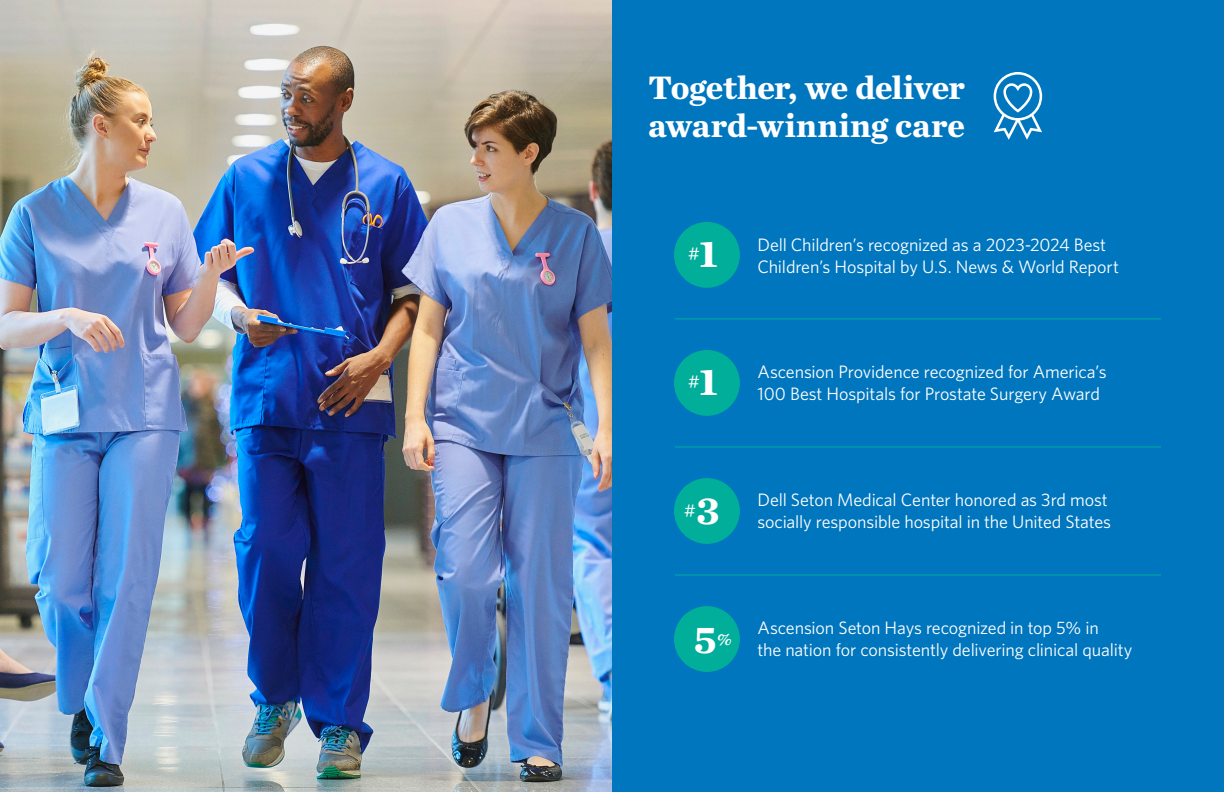
<style>
.page{position:relative;width:1224px;height:792px;background:#fff}
.page>*{position:absolute;margin:0;border:0;box-sizing:border-box;transform-origin:0 0}
.Inside_Headline{font:700 40px "Chronicle Text G1";color:#fff}
.Inside_Headline-2{font:700 34px "Chronicle Text G1";letter-spacing:-.01em;color:#fff}
.Call_Out_Body_Copy{font:18px/22px "Whitney";letter-spacing:-.01em;color:#fff}
.Inside_Headline-3{font:18px/22px "Whitney";letter-spacing:-.01em;color:#fff}
.Inside_Headline-4{font:700 17px "Chronicle Text G1";color:#fff}
</style>
<div class="page">
<img style="left:0;top:0;width:612px;height:792px">
<div style="left:612px;top:0;width:612px;height:792px;background:#0076be"></div>
<svg style="left:994px;top:72px;width:48px;height:68px"></svg>
<hr style="left:675px;top:319px;width:486px;height:1px;background:#00ae9a">
<hr style="left:675px;top:447px;width:486px;height:1px;background:#00ae9a">
<hr style="left:675px;top:575px;width:486px;height:1px;background:#00ae9a">
<div style="left:674px;top:222px;width:66px;height:66px;background:#00ae9a;border-radius:50%"></div>
<div style="left:674px;top:350px;width:66px;height:66px;background:#00ae9a;border-radius:50%"></div>
<div style="left:674px;top:478px;width:66px;height:66px;background:#00ae9a;border-radius:50%"></div>
<div style="left:674px;top:606px;width:66px;height:66px;background:#00ae9a;border-radius:50%"></div>
<p class="Inside_Headline-2" style="left:648px;top:60px;width:318px">Together, we deliver</p>
<p class="Inside_Headline-2" style="left:648px;top:98px;width:319px">award-winning care</p>
<p class="Inside_Headline-4" style="left:688px;top:239px;width:13px">#</p>
<p class="Inside_Headline" style="left:699px;top:221px;width:20px">1</p>
<p class="Inside_Headline-3" style="left:757px;top:234px;width:363px">Dell Children’s recognized as a 2023-2024 Best<br>Children’s Hospital by U.S. News &amp; World Report</p>
<p class="Inside_Headline-4" style="left:688px;top:368px;width:13px">#</p>
<p class="Inside_Headline" style="left:699px;top:349px;width:20px">1</p>
<p class="Call_Out_Body_Copy" style="left:757px;top:360px;width:351px">Ascension Providence recognized for America’s<br>100 Best Hospitals for Prostate Surgery Award</p>
<p class="Inside_Headline-4" style="left:684px;top:497px;width:13px">#</p>
<p class="Inside_Headline" style="left:696px;top:478px;width:25px">3</p>
<p class="Call_Out_Body_Copy" style="left:757px;top:488px;width:355px">Dell Seton Medical Center honored as 3rd most socially responsible hospital in the United States</p>
<p class="Inside_Headline" style="left:694px;top:607px;width:24px">5</p>
<p class="Inside_Headline-4" style="left:717px;top:626px;width:16px">%</p>
<p class="Call_Out_Body_Copy" style="left:757px;top:616px;width:376px">Ascension Seton Hays recognized in top 5% in<br>the nation for consistently delivering clinical quality</p>
</div>
